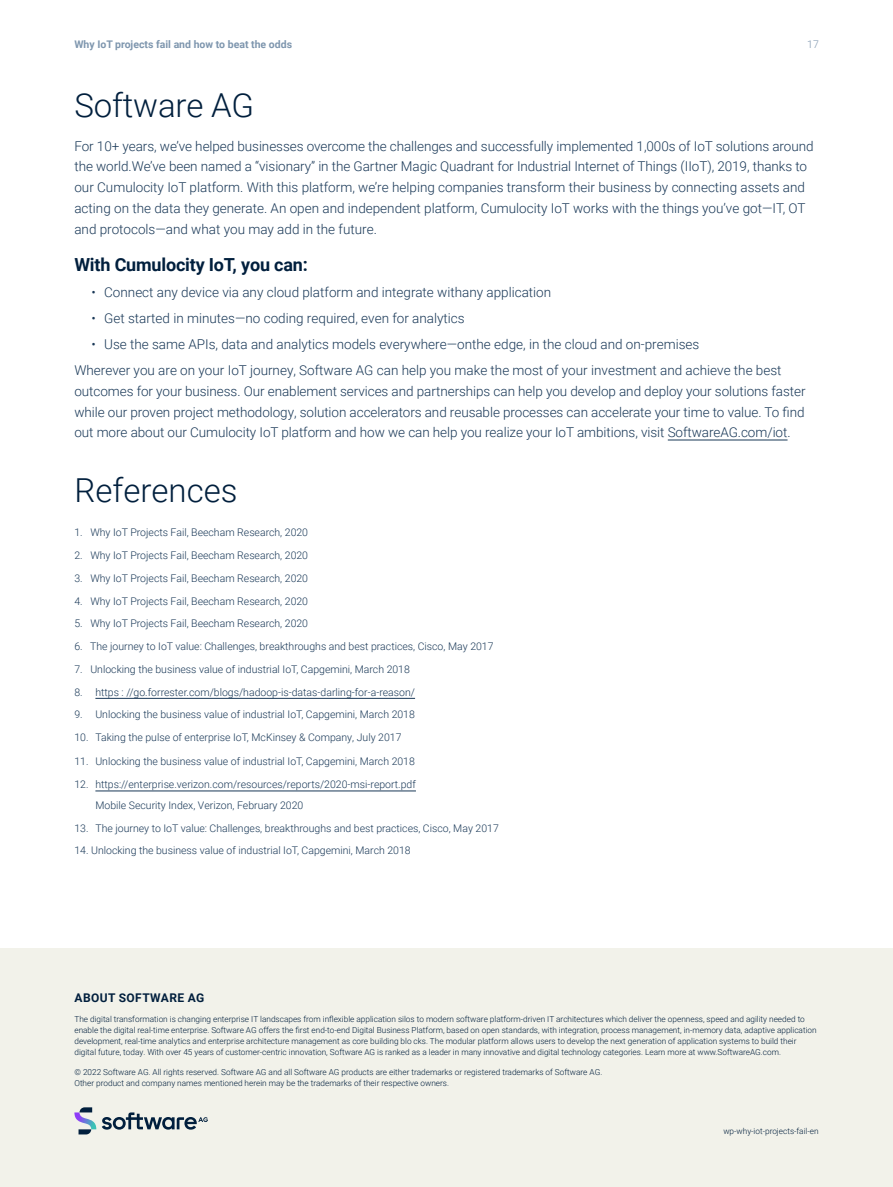
<style>
.page{position:relative;width:893px;height:1187px;background:#fff}
.page>*{position:absolute;margin:0;border:0;box-sizing:border-box;transform-origin:0 0}
.t1{font:300 33px "Roboto";color:#011f3d}
.t2{font:700 18px "Roboto";letter-spacing:-.01em;color:#011f3d}
.t3{font:300 13.5px/20.7px "Roboto";color:#193857}
.t4{font:700 12px "Roboto";letter-spacing:.035em;color:#011f3d}
.t5{font:300 10.5px/20.5px "Roboto";color:#193857}
.t6{font:700 10.5px "Roboto";color:#7e96ae}
.t7{font:300 10.5px "Roboto";color:#7e96ae}
.t8{font:300 8.25px/11.2px "Roboto";color:#011f3d}
</style>
<div class="page">
<div style="left:0;top:947px;width:893px;height:239px;background:#f2f2ea"></div>
<svg style="left:74px;top:1107px;width:22px;height:27px"></svg>
<svg style="left:102px;top:1112px;width:106px;height:17px"></svg>
<hr style="left:668px;top:439px;width:119px;height:1px;background:#193857">
<hr style="left:95px;top:698px;width:320px;height:1px;background:#193857">
<hr style="left:95px;top:790px;width:321px;height:1px;background:#193857">
<p class="t6" style="left:74px;top:37px;width:219px">Why IoT projects fail and how to beat the odds</p>
<p class="t7" style="left:807px;top:37px;width:13px">17</p>
<h1 class="t1" style="left:74px;top:82px;width:181px">Software AG</h1>
<p class="t3" style="left:74px;top:135px;width:741px">For 10+ years, we’ve helped businesses overcome the challenges and successfully implemented 1,000s of IoT solutions around the world.We’ve been named a “visionary” in the Gartner Magic Quadrant for Industrial Internet of Things (IIoT), 2019, thanks to our Cumulocity IoT platform. With this platform, we’re helping companies transform their business by connecting assets and acting on the data they generate. An open and independent platform, Cumulocity IoT works with the things you’ve got—IT, OT and protocols—and what you may add in the future.</p>
<h2 class="t2" style="left:74px;top:252px;width:235px">With Cumulocity IoT, you can:</h2>
<p class="t3" style="left:91px;top:281px;width:461px">ꞏ Connect any device via any cloud platform and integrate withany application</p>
<p class="t3" style="left:91px;top:308px;width:375px">ꞏ Get started in minutes—no coding required, even for analytics</p>
<p class="t3" style="left:91px;top:334px;width:609px">ꞏ Use the same APIs, data and analytics models everywhere—onthe edge, in the cloud and on-premises</p>
<p class="t3" style="left:74px;top:360px;width:709px">Wherever you are on your IoT journey, Software AG can help you make the most of your investment and achieve the best</p>
<p class="t3" style="left:74px;top:380px;width:733px;text-align:justify">outcomes for your business. Our enablement services and partnerships can help you develop and deploy your solutions faster while our proven project methodology, solution accelerators and reusable processes can accelerate your time to value. To find out more about our Cumulocity IoT platform and how we can help you realize your IoT ambitions, visit SoftwareAG.com/iot.</p>
<h1 class="t1" style="left:74px;top:467px;width:165px">References</h1>
<p class="t5" style="left:74px;top:522px;width:235px">1. Why IoT Projects Fail, Beecham Research, 2020</p>
<p class="t5" style="left:74px;top:544px;width:235px">2. Why IoT Projects Fail, Beecham Research, 2020</p>
<p class="t5" style="left:74px;top:567px;width:235px">3. Why IoT Projects Fail, Beecham Research, 2020</p>
<p class="t5" style="left:74px;top:590px;width:235px">4. Why IoT Projects Fail, Beecham Research, 2020</p>
<p class="t5" style="left:74px;top:613px;width:235px">5. Why IoT Projects Fail, Beecham Research, 2020</p>
<p class="t5" style="left:74px;top:635px;width:421px">6. The journey to IoT value: Challenges, breakthroughs and best practices, Cisco, May 2017</p>
<p class="t5" style="left:74px;top:658px;width:337px">7. Unlocking the business value of industrial IoT, Capgemini, March 2018</p>
<p class="t5" style="left:74px;top:681px;width:342px">8. https : //go.forrester.com/blogs/hadoop-is-datas-darling-for-a-reason/</p>
<p class="t5" style="left:74px;top:704px;width:342px">9. Unlocking the business value of industrial IoT, Capgemini, March 2018</p>
<p class="t5" style="left:74px;top:726px;width:329px">10. Taking the pulse of enterprise IoT, McKinsey &amp; Company, July 2017</p>
<p class="t5" style="left:74px;top:750px;width:342px">11. Unlocking the business value of industrial IoT, Capgemini, March 2018</p>
<p class="t5" style="left:95px;top:773px;width:322px;text-indent:-21px">12. https://enterprise.verizon.com/resources/reports/2020-msi-report.pdf<br>Mobile Security Index, Verizon, February 2020</p>
<p class="t5" style="left:74px;top:817px;width:426px">13. The journey to IoT value: Challenges, breakthroughs and best practices, Cisco, May 2017</p>
<p class="t5" style="left:74px;top:840px;width:338px">14. Unlocking the business value of industrial IoT, Capgemini, March 2018</p>
<p class="t4" style="left:75px;top:988px;width:131px">ABOUT SOFTWARE AG</p>
<p class="t8" style="left:74px;top:1012px;width:744px">The digital transformation is changing enterprise IT landscapes from inflexible application silos to modern software platform-driven IT architectures which deliver the openness, speed and agility needed to enable the digital real-time enterprise. Software AG offers the first end-to-end Digital Business Platform, based on open standards, with integration, process management, in-memory data, adaptive application development, real-time analytics and enterprise architecture management as core building blo cks. The modular platform allows users to develop the next generation of application systems to build their digital future, today. With over 45 years of customer-centric innovation, Software AG is ranked as a leader in many innovative and digital technology categories. Learn more at www.SoftwareAG.com.</p>
<p class="t8" style="left:74px;top:1066px;width:529px">© 2022 Software AG. All rights reserved. Software AG and all Software AG products are either trademarks or registered trademarks of Software AG.<br>Other product and company names mentioned herein may be the trademarks of their respective owners.</p>
<p class="t8" style="left:723px;top:1125px;width:97px">wp-why-iot-projects-fail-en</p>
</div>
